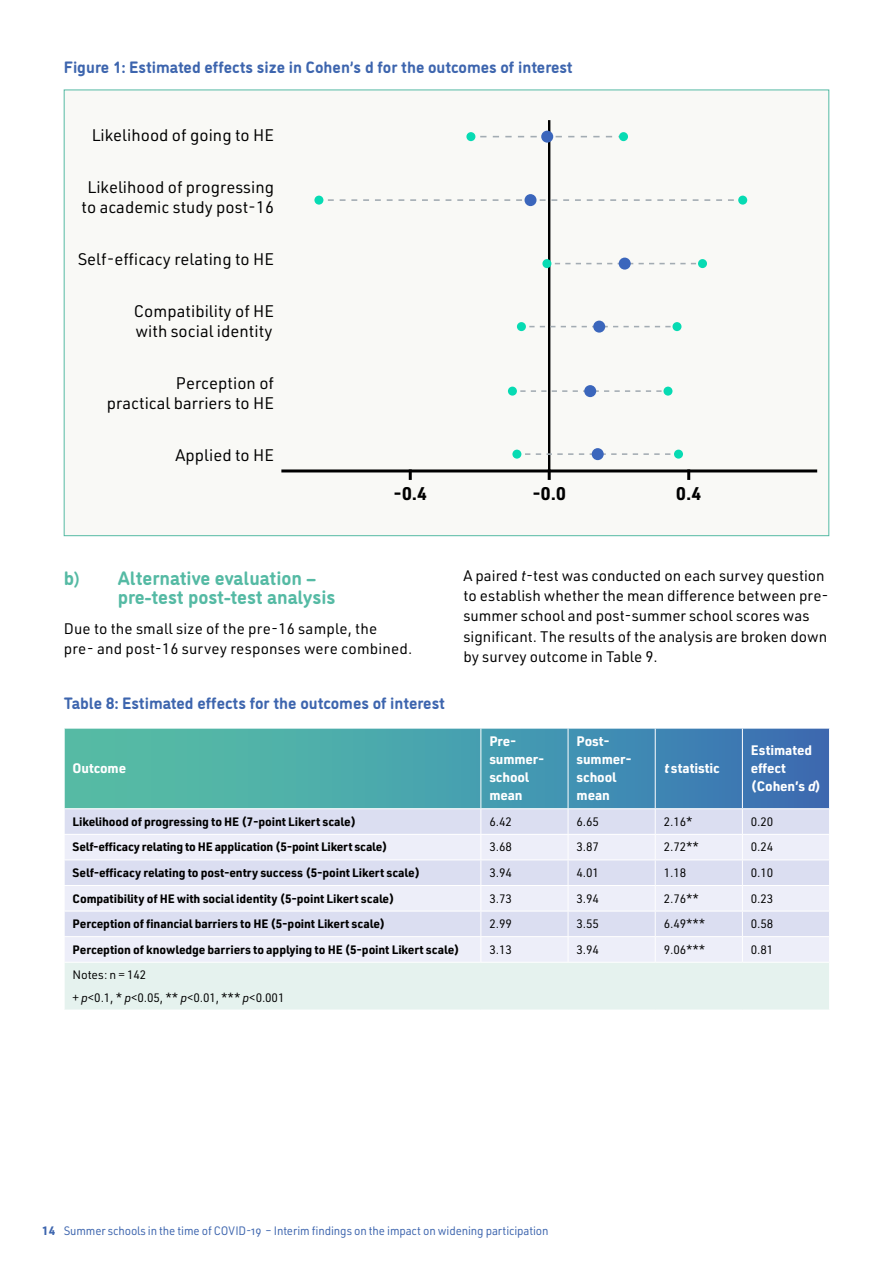
<style>
.page{position:relative;width:893px;height:1263px;background:#fff}
.page>*{position:absolute;margin:0;border:0;box-sizing:border-box;transform-origin:0 0}
.t1{font:700 19.5px/19.5px "DI Nosaur";color:#55baa4}
.t2{font:700 18px "URWDIN";color:#000}
.t3{font:16.5px/19.8px "URWDIN";letter-spacing:.005em;color:#000;text-align:center}
.t4{font:700 16.5px "DI Nosaur";color:#3d65ae}
.t5{font:15px/20.2px "URWDIN";color:#000}
.t6{font:700 13.5px/18px "URWDIN";letter-spacing:-.01em;color:#fff}
.t7{font:700 12px "URWDIN";letter-spacing:-.01em;color:#000}
.t8{font:12px/22.2px "URWDIN";letter-spacing:-.01em;color:#000}
.t9{font:12px "URWDIN";letter-spacing:-.01em;color:#3d65ae;scale:.95 1}
.s1{font-style:italic}
.s2{font-weight:700}
</style>
<div class="page">
<div style="left:64px;top:90px;width:765px;height:446px;background:#f9f9f6"></div>
<hr style="left:548px;top:120px;width:2px;height:350px;background:#000">
<hr style="left:281px;top:469px;width:536px;height:3px;background:#000">
<svg style="left:409px;top:472px;width:3px;height:6px"></svg>
<svg style="left:548px;top:472px;width:3px;height:6px"></svg>
<svg style="left:687px;top:472px;width:3px;height:6px"></svg>
<svg style="left:475px;top:136px;width:137px;height:1px"></svg>
<div style="left:541px;top:131px;width:12px;height:12px;background:#3b66bc;border-radius:50%"></div>
<div style="left:466px;top:132px;width:9px;height:9px;background:#07dbb3;border-radius:50%"></div>
<div style="left:619px;top:132px;width:9px;height:9px;background:#07dbb3;border-radius:50%"></div>
<svg style="left:551px;top:263px;width:145px;height:1px"></svg>
<div style="left:619px;top:258px;width:12px;height:12px;background:#3b66bc;border-radius:50%"></div>
<div style="left:542px;top:259px;width:9px;height:9px;background:#07dbb3;border-radius:50%"></div>
<div style="left:698px;top:259px;width:9px;height:9px;background:#07dbb3;border-radius:50%"></div>
<svg style="left:529px;top:326px;width:142px;height:1px"></svg>
<div style="left:593px;top:321px;width:12px;height:12px;background:#3b66bc;border-radius:50%"></div>
<div style="left:517px;top:322px;width:9px;height:9px;background:#07dbb3;border-radius:50%"></div>
<div style="left:672px;top:322px;width:9px;height:9px;background:#07dbb3;border-radius:50%"></div>
<svg style="left:520px;top:390px;width:142px;height:2px"></svg>
<div style="left:584px;top:385px;width:12px;height:12px;background:#3b66bc;border-radius:50%"></div>
<div style="left:508px;top:387px;width:9px;height:9px;background:#07dbb3;border-radius:50%"></div>
<div style="left:663px;top:387px;width:9px;height:9px;background:#07dbb3;border-radius:50%"></div>
<svg style="left:521px;top:453px;width:149px;height:2px"></svg>
<div style="left:592px;top:448px;width:12px;height:12px;background:#3b66bc;border-radius:50%"></div>
<div style="left:512px;top:450px;width:9px;height:9px;background:#07dbb3;border-radius:50%"></div>
<div style="left:674px;top:450px;width:9px;height:9px;background:#07dbb3;border-radius:50%"></div>
<svg style="left:323px;top:199px;width:411px;height:2px"></svg>
<div style="left:524px;top:194px;width:12px;height:12px;background:#3b66bc;border-radius:50%"></div>
<div style="left:314px;top:196px;width:9px;height:9px;background:#07dbb3;border-radius:50%"></div>
<div style="left:738px;top:196px;width:9px;height:9px;background:#07dbb3;border-radius:50%"></div>
<svg style="left:65px;top:729px;width:764px;height:79px;background:#489cad"></svg>
<div style="left:65px;top:809px;width:764px;height:25px;background:#dbdef1"></div>
<svg style="left:65px;top:835px;width:764px;height:127px;background:#e6e7f5"></svg>
<div style="left:64px;top:962px;width:766px;height:48px;background:#e5f2ee"></div>
<hr style="left:655px;top:728px;width:1px;height:80px;background:#fff">
<hr style="left:742px;top:728px;width:1px;height:80px;background:#fff">
<hr style="left:480px;top:728px;width:1px;height:80px;background:#fff">
<hr style="left:64px;top:911px;width:417px;height:1px;background:#fff">
<hr style="left:481px;top:911px;width:87px;height:1px;background:#fff">
<hr style="left:568px;top:911px;width:87px;height:1px;background:#fff">
<hr style="left:655px;top:911px;width:87px;height:1px;background:#fff">
<hr style="left:742px;top:911px;width:88px;height:1px;background:#fff">
<hr style="left:64px;top:859px;width:417px;height:1px;background:#fff">
<hr style="left:481px;top:859px;width:87px;height:1px;background:#fff">
<hr style="left:568px;top:859px;width:87px;height:1px;background:#fff">
<hr style="left:655px;top:859px;width:87px;height:1px;background:#fff">
<hr style="left:742px;top:859px;width:88px;height:1px;background:#fff">
<hr style="left:64px;top:885px;width:417px;height:1px;background:#fff">
<hr style="left:481px;top:885px;width:87px;height:1px;background:#fff">
<hr style="left:568px;top:885px;width:87px;height:1px;background:#fff">
<hr style="left:655px;top:885px;width:87px;height:1px;background:#fff">
<hr style="left:742px;top:885px;width:88px;height:1px;background:#fff">
<hr style="left:64px;top:936px;width:417px;height:1px;background:#fff">
<svg style="left:64px;top:809px;width:1px;height:127px"></svg>
<hr style="left:481px;top:936px;width:87px;height:1px;background:#fff">
<svg style="left:480px;top:809px;width:1px;height:153px"></svg>
<hr style="left:568px;top:936px;width:87px;height:1px;background:#fff">
<hr style="left:655px;top:936px;width:87px;height:1px;background:#fff">
<hr style="left:742px;top:936px;width:88px;height:1px;background:#fff">
<svg style="left:568px;top:809px;width:1px;height:153px"></svg>
<svg style="left:655px;top:809px;width:1px;height:153px"></svg>
<svg style="left:742px;top:809px;width:1px;height:153px"></svg>
<hr style="left:568px;top:728px;width:1px;height:80px;background:#fff">
<hr style="left:64px;top:962px;width:417px;height:1px;background:#fff">
<hr style="left:64px;top:962px;width:1px;height:48px;background:#fff">
<hr style="left:481px;top:962px;width:87px;height:1px;background:#fff">
<hr style="left:568px;top:962px;width:87px;height:1px;background:#fff">
<hr style="left:655px;top:962px;width:87px;height:1px;background:#fff">
<hr style="left:742px;top:962px;width:88px;height:1px;background:#fff">
<hr style="left:829px;top:962px;width:1px;height:48px;background:#fff">
<h3 class="t4" style="left:64px;top:54px;width:510px">Figure 1: Estimated effects size in Cohen’s d for the outcomes of interest</h3>
<h3 class="t3" style="left:92px;top:125px;width:184px">Likelihood of going to HE</h3>
<h3 class="t3" style="left:82px;top:177px;width:194px">Likelihood of progressing to academic study post-16</h3>
<h3 class="t3" style="left:78px;top:249px;width:198px">Self-efficacy relating to HE</h3>
<h3 class="t3" style="left:134px;top:301px;width:142px;text-align:left">Compatibility of HE with social identity</h3>
<h3 class="t3" style="left:107px;top:373px;width:169px;text-align:right">Perception of<br>practical barriers to HE</h3>
<h3 class="t3" style="left:176px;top:445px;width:100px">Applied to HE</h3>
<h2 class="t2" style="left:394px;top:481px;width:35px">-0.4</h2>
<h2 class="t2" style="left:533px;top:481px;width:35px">-0.0</h2>
<h2 class="t2" style="left:676px;top:481px;width:26px">0.4</h2>
<h1 class="t1" style="left:118px;top:567px;width:219px;text-indent:-54px">b) Alternative evaluation – pre-test post-test analysis</h1>
<p class="t5" style="left:64px;top:618px;width:350px">Due to the small size of the pre-16 sample, the<br>pre- and post-16 survey responses were combined.</p>
<h3 class="t4" style="left:64px;top:691px;width:383px">Table 8: Estimated effects for the outcomes of interest</h3>
<p class="t6" style="left:73px;top:759px;width:55px">Outcome</p>
<p class="t5" style="left:463px;top:565px;width:367px">A paired <span class="s1">t</span>-test was conducted on each survey question to establish whether the mean difference between pre&shy;summer school and post-summer school scores was significant. The results of the analysis are broken down by survey outcome in Table 9.</p>
<p class="t6" style="left:489px;top:732px;width:57px">Pre&shy;summer&shy;school mean</p>
<p class="t6" style="left:577px;top:732px;width:57px">Post&shy;summer&shy;school mean</p>
<p class="t6" style="left:664px;top:759px;width:57px"><span class="s1">t</span>statistic</p>
<p class="t6" style="left:751px;top:741px;width:72px">Estimated effect (Cohen’s <span class="s1">d</span>)</p>
<p class="t7" style="left:73px;top:813px;width:285px">Likelihood of progressing to HE (7-point Likert scale)</p>
<p class="t8" style="left:489px;top:810px;width:24px">6.42</p>
<p class="t8" style="left:577px;top:810px;width:24px">6.65</p>
<p class="t8" style="left:664px;top:810px;width:30px">2.16*</p>
<p class="t8" style="left:751px;top:810px;width:24px">0.20</p>
<p class="t7" style="left:73px;top:839px;width:316px">Self-efficacy relating to HE application (5-point Likert scale)</p>
<p class="t8" style="left:489px;top:836px;width:24px">3.68</p>
<p class="t8" style="left:577px;top:836px;width:24px">3.87</p>
<p class="t8" style="left:664px;top:836px;width:37px">2.72**</p>
<p class="t8" style="left:751px;top:836px;width:24px">0.24</p>
<p class="t7" style="left:73px;top:864px;width:349px">Self-efficacy relating to post-entry success (5-point Likert scale)</p>
<p class="t8" style="left:489px;top:861px;width:24px">3.94</p>
<p class="t8" style="left:577px;top:861px;width:24px">4.01</p>
<p class="t8" style="left:664px;top:861px;width:24px">1.18</p>
<p class="t8" style="left:751px;top:861px;width:24px">0.10</p>
<p class="t7" style="left:73px;top:890px;width:323px">Compatibility of HE with social identity (5-point Likert scale)</p>
<p class="t8" style="left:489px;top:887px;width:24px">3.73</p>
<p class="t8" style="left:577px;top:887px;width:24px">3.94</p>
<p class="t8" style="left:664px;top:887px;width:37px">2.76**</p>
<p class="t8" style="left:751px;top:887px;width:24px">0.23</p>
<p class="t7" style="left:73px;top:915px;width:314px">Perception of financial barriers to HE (5-point Likert scale)</p>
<p class="t8" style="left:489px;top:912px;width:24px">2.99</p>
<p class="t8" style="left:577px;top:912px;width:24px">3.55</p>
<p class="t8" style="left:664px;top:912px;width:43px">6.49***</p>
<p class="t8" style="left:751px;top:912px;width:24px">0.58</p>
<p class="t7" style="left:73px;top:941px;width:389px">Perception of knowledge barriers to applying to HE (5-point Likert scale)</p>
<p class="t8" style="left:489px;top:938px;width:24px">3.13</p>
<p class="t8" style="left:577px;top:938px;width:24px">3.94</p>
<p class="t8" style="left:664px;top:938px;width:43px">9.06***</p>
<p class="t8" style="left:751px;top:938px;width:24px">0.81</p>
<p class="t8" style="left:73px;top:963px;width:213px">Notes: n = 142<br>+ <span class="s1">p</span>&lt;0.1, * <span class="s1">p</span>&lt;0.05, ** <span class="s1">p</span>&lt;0.01, *** <span class="s1">p</span>&lt;0.001</p>
<p class="t9" style="left:42px;top:1222px;width:534px"><span class="s2">14</span> Summer schools in the time of COVID-19 – Interim findings on the impact on widening participation</p>
</div>
